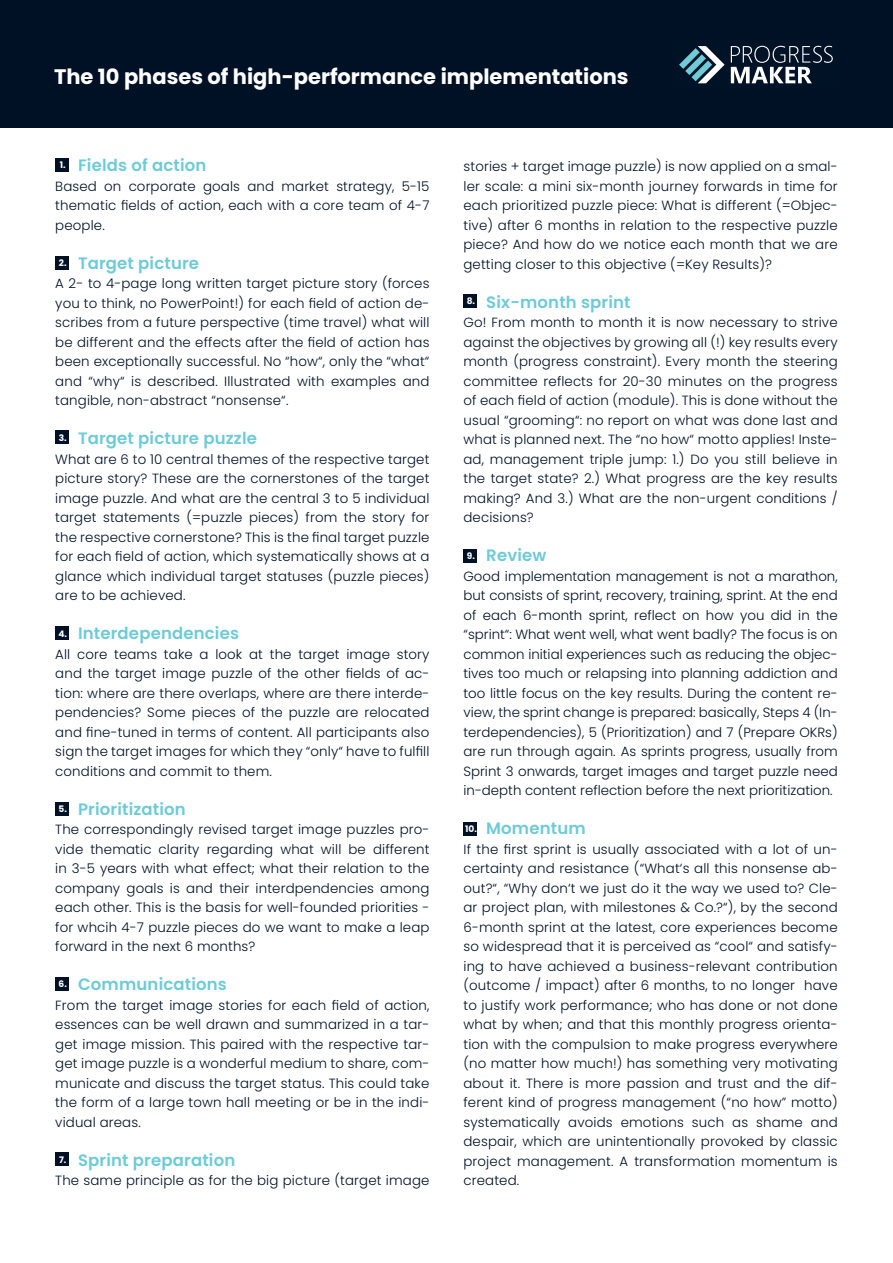
<style>
.page{position:relative;width:893px;height:1263px;background:#fff}
.page>*{position:absolute;margin:0;border:0;box-sizing:border-box;transform-origin:0 0}
.t1{font:700 21px "Poppins";color:#fff}
.t2{font:600 16.5px "Poppins";letter-spacing:.01em;color:#6dcbd6}
.t3{font:300 13.35px/19.5px "Poppins";letter-spacing:.01em;color:#001125;text-align:justify}
.t4{font:700 9px "Poppins";color:#fff}
</style>
<div class="page">
<div style="left:0;top:0;width:893px;height:128px;background:#001125"></div>
<svg style="left:731px;top:46px;width:102px;height:37px"></svg>
<svg style="left:679px;top:46px;width:46px;height:37px"></svg>
<div style="left:55px;top:158px;width:14px;height:13px;background:#001125"></div>
<div style="left:55px;top:256px;width:14px;height:14px;background:#001125"></div>
<div style="left:55px;top:431px;width:14px;height:13px;background:#001125"></div>
<div style="left:55px;top:626px;width:14px;height:14px;background:#001125"></div>
<div style="left:55px;top:802px;width:14px;height:13px;background:#001125"></div>
<div style="left:55px;top:977px;width:14px;height:14px;background:#001125"></div>
<div style="left:55px;top:1152px;width:14px;height:14px;background:#001125"></div>
<div style="left:463px;top:294px;width:14px;height:14px;background:#001125"></div>
<div style="left:463px;top:549px;width:14px;height:13px;background:#001125"></div>
<div style="left:463px;top:822px;width:14px;height:13px;background:#001125"></div>
<p class="t1" style="left:54px;top:64px;width:576px">The 10 phases of high-performance implementations</p>
<p class="t2" style="left:78px;top:156px;width:130px">Fields of action</p>
<p class="t3" style="left:55px;top:176px;width:376px">Based on corporate goals and market strategy, 5-15 thematic fields of action, each with a core team of 4-7 people.</p>
<p class="t2" style="left:78px;top:253px;width:123px">Target picture</p>
<p class="t3" style="left:55px;top:274px;width:376px">A 2- to 4-page long written target picture story (forces you to think, no PowerPoint!) for each field of action de&shy;scribes from a future perspective (time travel) what will be different and the effects after the field of action has been exceptionally successful. No “how“, only the “what“ and “why“ is described. Illustrated with examples and tangible, non-abstract “nonsense“.</p>
<p class="t2" style="left:78px;top:429px;width:180px">Target picture puzzle</p>
<p class="t3" style="left:55px;top:449px;width:376px">What are 6 to 10 central themes of the respective target picture story? These are the cornerstones of the target image puzzle. And what are the central 3 to 5 individual target statements (=puzzle pieces) from the story for the respective cornerstone? This is the final target puzzle for each field of action, which systematically shows at a glance which individual target statuses (puzzle pieces) are to be achieved.</p>
<p class="t2" style="left:78px;top:624px;width:162px">Interdependencies</p>
<p class="t3" style="left:55px;top:644px;width:376px">All core teams take a look at the target image story and the target image puzzle of the other fields of ac&shy;tion: where are there overlaps, where are there interde&shy;pendencies? Some pieces of the puzzle are relocated and fine-tuned in terms of content. All participants also sign the target images for which they “only“ have to fulfill conditions and commit to them.</p>
<p class="t2" style="left:78px;top:799px;width:109px">Prioritization</p>
<p class="t3" style="left:55px;top:820px;width:376px">The correspondingly revised target image puzzles pro&shy;vide thematic clarity regarding what will be different in 3-5 years with what effect; what their relation to the company goals is and their interdpendencies among each other. This is the basis for well-founded priorities - for whcih 4-7 puzzle pieces do we want to make a leap forward in the next 6 months?</p>
<p class="t2" style="left:78px;top:975px;width:150px">Communications</p>
<p class="t3" style="left:55px;top:995px;width:376px">From the target image stories for each field of action, essences can be well drawn and summarized in a tar&shy;get image mission. This paired with the respective tar&shy;get image puzzle is a wonderful medium to share, com&shy;municate and discuss the target status. This could take the form of a large town hall meeting or be in the indi&shy;vidual areas.</p>
<p class="t2" style="left:78px;top:1150px;width:159px">Sprint preparation</p>
<p class="t3" style="left:55px;top:1171px;width:376px">The same principle as for the big picture (target image</p>
<p class="t4" style="left:60px;top:160px;width:7px">1.</p>
<p class="t4" style="left:59px;top:258px;width:9px">2.</p>
<p class="t4" style="left:59px;top:432px;width:9px">3.</p>
<p class="t4" style="left:58px;top:628px;width:10px">4.</p>
<p class="t4" style="left:59px;top:803px;width:10px">5.</p>
<p class="t4" style="left:59px;top:979px;width:10px">6.</p>
<p class="t4" style="left:59px;top:1154px;width:9px">7.</p>
<p class="t3" style="left:463px;top:157px;width:376px">stories + target image puzzle) is now applied on a smal&shy;ler scale: a mini six-month journey forwards in time for each prioritized puzzle piece: What is different (=Objec&shy;tive) after 6 months in relation to the respective puzzle piece? And how do we notice each month that we are getting closer to this objective (=Key Results)?</p>
<p class="t2" style="left:486px;top:292px;width:146px">Six-month sprint</p>
<p class="t3" style="left:463px;top:313px;width:376px">Go! From month to month it is now necessary to strive against the objectives by growing all (!) key results every month (progress constraint). Every month the steering committee reflects for 20-30 minutes on the progress of each field of action (module). This is done without the usual “grooming“: no report on what was done last and what is planned next. The “no how“ motto applies! Inste&shy;ad, management triple jump: 1.) Do you still believe in the target state? 2.) What progress are the key results making? And 3.) What are the non-urgent conditions / decisions?</p>
<p class="t2" style="left:486px;top:546px;width:62px">Review</p>
<p class="t3" style="left:463px;top:566px;width:376px">Good implementation management is not a marathon, but consists of sprint, recovery, training, sprint. At the end of each 6-month sprint, reflect on how you did in the “sprint“: What went well, what went badly? The focus is on common initial experiences such as reducing the objec&shy;tives too much or relapsing into planning addiction and too little focus on the key results. During the content re&shy;view, the sprint change is prepared: basically, Steps 4 (In&shy;terdependencies), 5 (Prioritization) and 7 (Prepare OKRs) are run through again. As sprints progress, usually from Sprint 3 onwards, target images and target puzzle need in-depth content reflection before the next prioritization.</p>
<p class="t2" style="left:486px;top:819px;width:101px">Momentum</p>
<p class="t3" style="left:463px;top:839px;width:376px">If the first sprint is usually associated with a lot of un&shy;certainty and resistance (“What‘s all this nonsense ab&shy;out?“, “Why don‘t we just do it the way we used to? Cle&shy;ar project plan, with milestones &amp; Co.?“), by the second 6-month sprint at the latest, core experiences become so widespread that it is perceived as “cool“ and satisfy&shy;ing to have achieved a business-relevant contribution (outcome / impact) after 6 months, to no longer have to justify work performance; who has done or not done what by when; and that this monthly progress orienta&shy;tion with the compulsion to make progress everywhere (no matter how much!) has something very motivating about it. There is more passion and trust and the dif&shy;ferent kind of progress management (“no how” motto) systematically avoids emotions such as shame and despair, which are unintentionally provoked by classic project management. A transformation momentum is created.</p>
<p class="t4" style="left:467px;top:296px;width:10px">8.</p>
<p class="t4" style="left:467px;top:550px;width:10px">9.</p>
<p class="t4" style="left:465px;top:823px;width:13px">10.</p>
</div>
